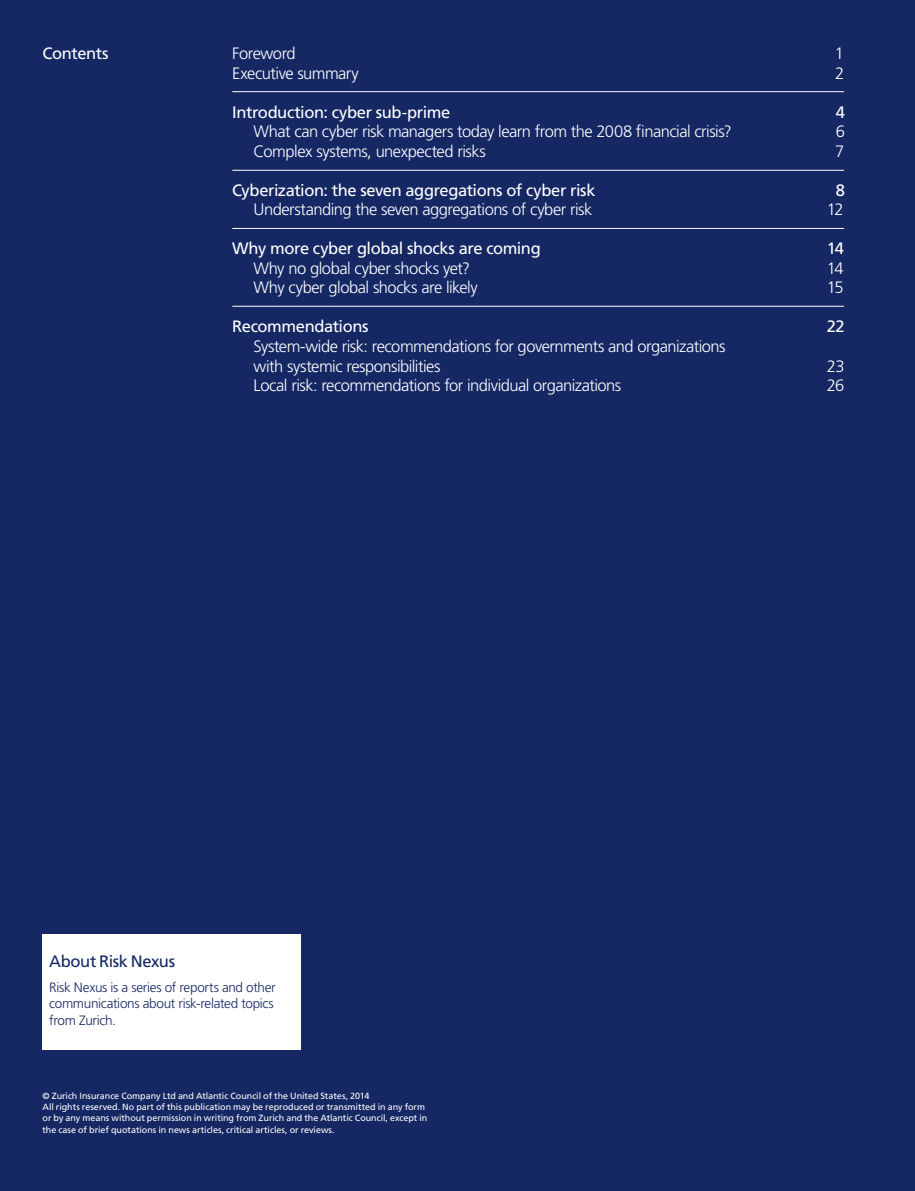
<style>
.page{position:relative;width:915px;height:1191px;background:#fff}
.page>*{position:absolute;margin:0;border:0;box-sizing:border-box;transform-origin:0 0}
.Contents{font:300 16.5px/19.5px "Frutiger";letter-spacing:-.03em;color:#fff}
.Contents-2{font:16.5px "Frutiger";letter-spacing:-.025em;color:#fff}
._02_Body_Heading_Lev{font:16.5px "Frutiger";letter-spacing:-.02em;color:#152864}
.Contents-3{font:300 16.5px "Frutiger";letter-spacing:-.05em;color:#152864}
._04_Body_Copy__P{font:16.5px "Frutiger";letter-spacing:-.025em;color:#fff}
._04_Body_Copy__P-2{font:300 13.5px/16.5px "Frutiger";letter-spacing:-.02em;color:#152864}
._07_footnotes{font:9px/11.2px "Frutiger";letter-spacing:-.005em;color:#fff}
.s1{color:#fff}
.s2{font-weight:400;color:#fff}
</style>
<div class="page">
<div style="left:0;top:0;width:914px;height:1191px;background:#152864"></div>
<hr style="left:232px;top:91px;width:611px;height:1px;background:#fff">
<hr style="left:232px;top:170px;width:611px;height:1px;background:#fff">
<hr style="left:232px;top:228px;width:611px;height:1px;background:#fff">
<hr style="left:232px;top:306px;width:611px;height:1px;background:#fff">
<div style="left:43px;top:934px;width:258px;height:115px;background:#fff"></div>
<p class="_04_Body_Copy__P" style="left:43px;top:44px;width:67px">Contents</p>
<p class="Contents" style="left:232px;top:44px;width:65px">Foreword</p>
<p class="Contents-3" style="left:826px;top:44px;width:19px">0<span class="s1">1</span></p>
<p class="Contents" style="left:232px;top:63px;width:128px">Executive summary</p>
<p class="Contents-3" style="left:826px;top:64px;width:19px">0<span class="s1">2</span></p>
<p class="Contents-2" style="left:232px;top:102px;width:219px">Introduction: cyber sub-prime</p>
<p class="Contents-3" style="left:826px;top:103px;width:20px">0<span class="s2">4</span></p>
<p class="Contents" style="left:253px;top:122px;width:479px">What can cyber risk managers today learn from the 2008 financial crisis?</p>
<p class="Contents-3" style="left:826px;top:122px;width:20px">0<span class="s1">6</span></p>
<p class="Contents" style="left:253px;top:141px;width:234px">Complex systems, unexpected risks</p>
<p class="Contents-3" style="left:826px;top:142px;width:19px">0<span class="s1">7</span></p>
<p class="Contents-2" style="left:232px;top:180px;width:364px">Cyberization: the seven aggregations of cyber risk</p>
<p class="Contents-3" style="left:826px;top:181px;width:20px">0<span class="s2">8</span></p>
<p class="Contents" style="left:253px;top:200px;width:340px">Understanding the seven aggregations of cyber risk</p>
<p class="Contents" style="left:826px;top:200px;width:18px">12</p>
<p class="Contents-2" style="left:232px;top:239px;width:310px">Why more cyber global shocks are coming</p>
<p class="Contents-2" style="left:826px;top:239px;width:19px">14</p>
<p class="Contents" style="left:253px;top:258px;width:218px">Why no global cyber shocks yet?</p>
<p class="Contents" style="left:826px;top:258px;width:18px">14</p>
<p class="Contents" style="left:253px;top:278px;width:226px">Why cyber global shocks are likely</p>
<p class="Contents" style="left:826px;top:278px;width:18px">15</p>
<p class="Contents-2" style="left:232px;top:317px;width:138px">Recommendations</p>
<p class="Contents-2" style="left:826px;top:317px;width:19px">22</p>
<p class="Contents" style="left:253px;top:336px;width:473px">System-wide risk: recommendations for governments and organizations with systemic responsibilities</p>
<p class="Contents" style="left:826px;top:356px;width:19px">23</p>
<p class="Contents" style="left:253px;top:375px;width:369px">Local risk: recommendations for individual organizations</p>
<p class="Contents" style="left:826px;top:375px;width:19px">26</p>
<p class="_02_Body_Heading_Lev" style="left:49px;top:951px;width:127px">About Risk Nexus</p>
<p class="_04_Body_Copy__P-2" style="left:49px;top:978px;width:228px">Risk Nexus is a series of reports and other communications about risk-related topics from Zurich.</p>
<p class="_07_footnotes" style="left:43px;top:1090px;width:328px">© Zurich Insurance Company Ltd and Atlantic Council of the United States, 2014</p>
<p class="_07_footnotes" style="left:43px;top:1101px;width:386px">All rights reserved. No part of this publication may be reproduced or transmitted in any form or by any means without permission in writing from Zurich and the Atlantic Council, except in the case of brief quotations in news articles, critical articles, or reviews.</p>
</div>
